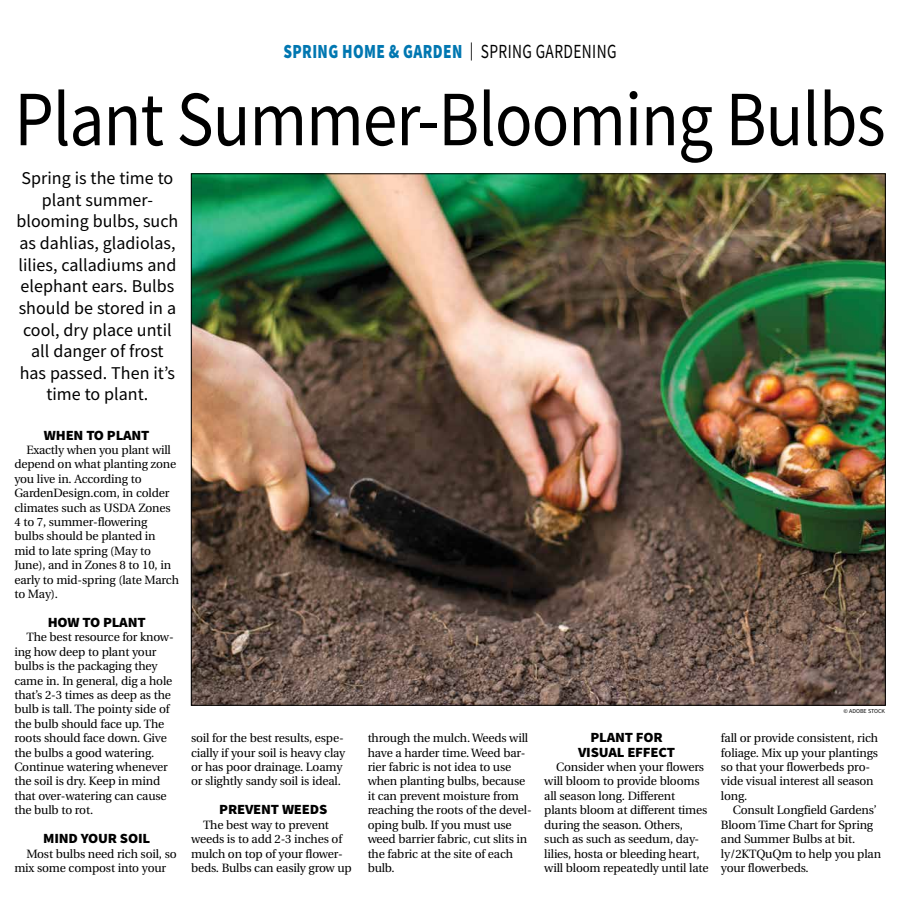
<style>
.page{position:relative;width:900px;height:908px;background:#fff}
.page>*{position:absolute;margin:0;border:0;box-sizing:border-box;transform-origin:0 0}
.t1{font:78.3px "Source Sans Pro";letter-spacing:-.015em;color:#000;scale:.89 1}
.t2{font:900 20px "Source Sans Pro";letter-spacing:.025em;color:#0077b1;scale:.77 1}
.t3{font:18px/21.6px "Source Sans Pro";color:#000;text-align:center}
.t4{font:900 14px/14.4px "Source Sans Pro";letter-spacing:-.015em;color:#000;text-align:center;scale:1.05 1}
.t5{font:12px/14.4px "Utopia";letter-spacing:-.015em;color:#000}
.t6{font:6px "Source Sans Pro";color:#000}
.s1{font-weight:400;font-size:18px;color:#000}
.s2{font-weight:400;color:#000}
</style>
<div class="page">
<img style="left:193px;top:175px;width:691px;height:528px">
<h2 class="t2" style="left:283px;top:38px;width:434px">SPRING HOME &amp; GARDEN <span class="s1">|</span> <span class="s2">SPRING GARDENING</span></h2>
<h1 class="t1" style="left:14px;top:69px;width:980px">Plant Summer-Blooming Bulbs</h1>
<h3 class="t3" style="left:17px;top:167px;width:163px">Spring is the time to plant summer&shy;blooming bulbs, such as dahlias, gladiolas, lilies, calladiums and elephant ears. Bulbs should be stored in a cool, dry place until all danger of frost has passed. Then it’s time to plant.</h3>
<p class="t4" style="left:44px;top:427px;width:102px">WHEN TO PLANT</p>
<p class="t5" style="left:14px;top:443px;width:166px;text-indent:12px">Exactly when you plant will depend on what planting zone you live in. According to<br>GardenDesign.com, in colder climates such as USDA Zones<br>4 to 7, summer-flowering bulbs should be planted in mid to late spring (May to<br>June), and in Zones 8 to 10, in early to mid-spring (late March to May).</p>
<p class="t4" style="left:48px;top:614px;width:95px">HOW TO PLANT</p>
<p class="t5" style="left:14px;top:630px;width:161px;text-indent:12px">The best resource for know&shy;ing how deep to plant your bulbs is the packaging they came in. In general, dig a hole that’s 2-3 times as deep as the bulb is tall. The pointy side of the bulb should face up. The roots should face down. Give the bulbs a good watering.<br>Continue watering whenever the soil is dry. Keep in mind that over-watering can cause the bulb to rot.</p>
<p class="t4" style="left:43px;top:830px;width:103px">MIND YOUR SOIL</p>
<p class="t5" style="left:14px;top:846px;width:164px;text-indent:12px">Most bulbs need rich soil, so mix some compost into your</p>
<p class="t5" style="left:191px;top:731px;width:156px">soil for the best results, espe&shy;cially if your soil is heavy clay or has poor drainage. Loamy or slightly sandy soil is ideal.</p>
<p class="t4" style="left:219px;top:802px;width:104px">PREVENT WEEDS</p>
<p class="t5" style="left:191px;top:817px;width:162px;text-indent:12px">The best way to prevent weeds is to add 2-3 inches of mulch on top of your flower&shy;beds. Bulbs can easily grow up</p>
<p class="t5" style="left:368px;top:731px;width:166px">through the mulch. Weeds will have a harder time. Weed bar&shy;rier fabric is not idea to use when planting bulbs, because it can prevent moisture from reaching the roots of the devel&shy;oping bulb. If you must use weed barrier fabric, cut slits in the fabric at the site of each bulb.</p>
<p class="t4" style="left:578px;top:730px;width:94px">PLANT FOR<br>VISUAL EFFECT</p>
<p class="t5" style="left:544px;top:759px;width:166px;text-indent:12px">Consider when your flowers will bloom to provide blooms all season long. Different plants bloom at different times during the season. Others, such as such as seedum, day&shy;lilies, hosta or bleeding heart, will bloom repeatedly until late</p>
<p class="t6" style="left:844px;top:707px;width:43px">© ADOBE STOCK</p>
<p class="t5" style="left:721px;top:731px;width:159px">fall or provide consistent, rich foliage. Mix up your plantings so that your flowerbeds pro&shy;vide visual interest all season long.</p>
<p class="t5" style="left:721px;top:803px;width:162px;text-indent:12px">Consult Longfield Gardens’<br>Bloom Time Chart for Spring and Summer Bulbs at bit. ly/2KTQuQm to help you plan your flowerbeds.</p>
</div>
